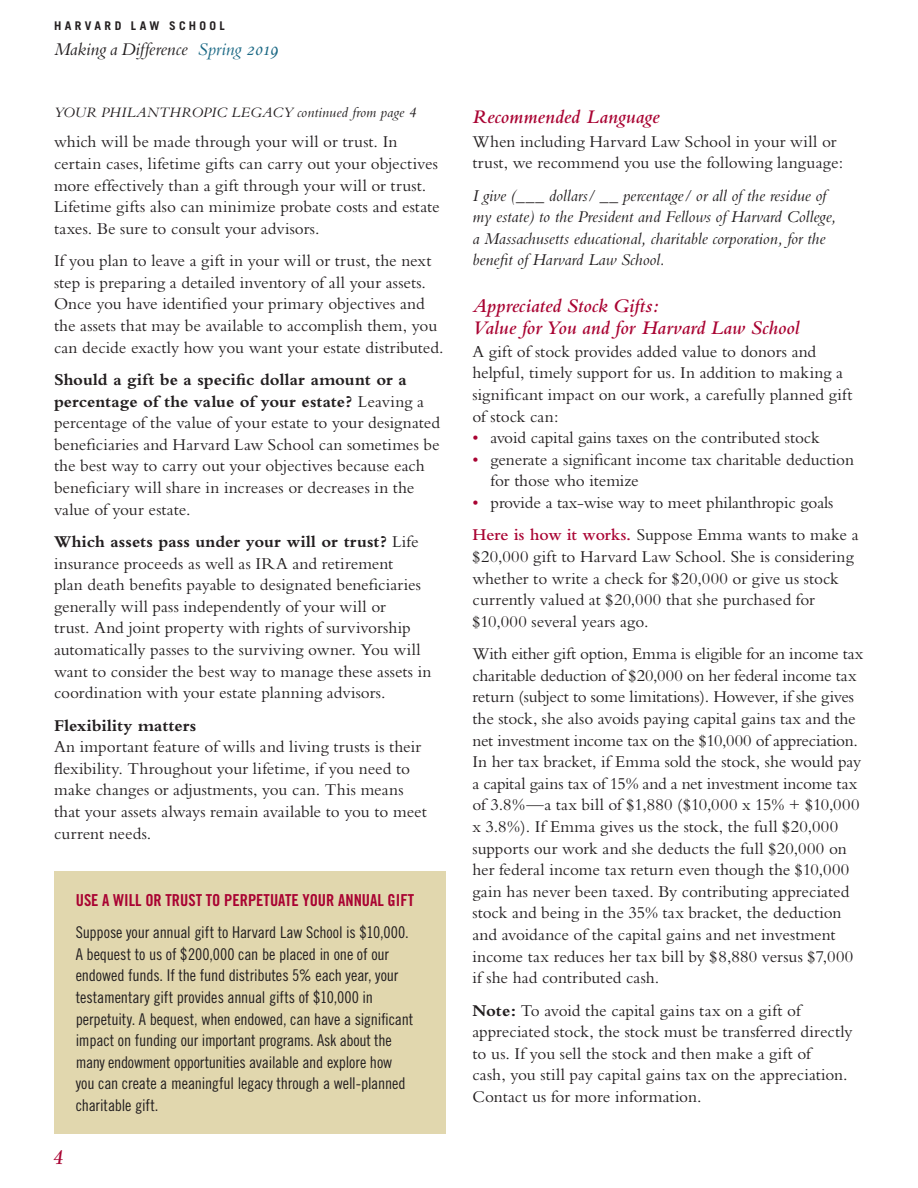
<style>
.page{position:relative;width:918px;height:1188px;background:#fff}
.page>*{position:absolute;margin:0;border:0;box-sizing:border-box;transform-origin:0 0}
.t1{font:italic 30px "Weiss";color:#a90332}
.t2{font:italic 600 20.1px/21.6px "Bembo";letter-spacing:.005em;color:#a90332}
.t3{font:italic 18.75px "Bembo";color:#231f20}
.t4{font:17.25px/21.6px "Bembo";color:#231f20}
.t5{font:italic 17.25px/21.6px "Bembo";color:#231f20}
.t6{font:700 17.25px "Bembo";letter-spacing:.005em;color:#231f20}
.t7{font:16.5px "Trade Gothic Bold Cond Twenty";color:#a90332}
.t8{font:16.2px/21.6px "Trade Gothic Cond Eighteen";letter-spacing:-.01em;color:#231f20}
.t9{font:italic 15px "Bembo";letter-spacing:.01em;color:#231f20}
.t10{font:700 12px "Trade Gothic";letter-spacing:.275em;color:#231f20}
.s1{color:#1a6884}
.s2{font-family:"Bembo Italic Os F";font-style:normal;font-size:19.5px;color:#1a6884}
.s3{font-weight:700}
.s4{color:#a90332}
.s5{font-weight:600;color:#a90332}
</style>
<div class="page">
<div style="left:54px;top:871px;width:392px;height:263px;background:#e1d7ae"></div>
<p class="t10" style="left:54px;top:19px;width:172px">HARVARD LAW SCHOOL</p>
<p class="t3" style="left:54px;top:38px;width:225px">Making a Difference <span class="s1">Spring</span> <span class="s2">2019</span></p>
<p class="t9" style="left:54px;top:103px;width:364px">YOUR PHILANTHROPIC LEGACY continued from page 4</p>
<p class="t4" style="left:54px;top:131px;width:387px">which will be made through your will or trust. In certain cases, lifetime gifts can carry out your objectives more effectively than a gift through your will or trust.<br>Lifetime gifts also can minimize probate costs and estate taxes. Be sure to consult your advisors.</p>
<p class="t4" style="left:54px;top:250px;width:391px">If you plan to leave a gift in your will or trust, the next step is preparing a detailed inventory of all your assets.<br>Once you have identified your primary objectives and the assets that may be available to accomplish them, you can decide exactly how you want your estate distributed.</p>
<p class="t4" style="left:54px;top:368px;width:388px"><span class="s3">Should a gift be a specific dollar amount or a percentage of the value of your estate?</span> Leaving a percentage of the value of your estate to your designated beneficiaries and Harvard Law School can sometimes be the best way to carry out your objectives because each beneficiary will share in increases or decreases in the value of your estate.</p>
<p class="t4" style="left:54px;top:530px;width:379px"><span class="s3">Which assets pass under your will or trust?</span> Life insurance proceeds as well as IRA and retirement<br>plan death benefits payable to designated beneficiaries generally will pass independently of your will or<br>trust. And joint property with rights of survivorship automatically passes to the surviving owner. You will want to consider the best way to manage these assets in coordination with your estate planning advisors.</p>
<p class="t6" style="left:54px;top:716px;width:144px">Flexibility matters</p>
<p class="t4" style="left:54px;top:736px;width:374px">An important feature of wills and living trusts is their flexibility. Throughout your lifetime, if you need to make changes or adjustments, you can. This means that your assets always remain available to you to meet current needs.</p>
<p class="t7" style="left:76px;top:890px;width:340px">USE A WILL OR TRUST TO PERPETUATE YOUR ANNUAL GIFT</p>
<p class="t8" style="left:76px;top:921px;width:339px">Suppose your annual gift to Harvard Law School is $10,000.<br>A bequest to us of $200,000 can be placed in one of our endowed funds. If the fund distributes 5% each year, your testamentary gift provides annual gifts of $10,000 in perpetuity. A bequest, when endowed, can have a significant impact on funding our important programs. Ask about the many endowment opportunities available and explore how you can create a meaningful legacy through a well-planned charitable gift.</p>
<h1 class="t1" style="left:52px;top:1136px;width:15px">4</h1>
<p class="t2" style="left:472px;top:106px;width:188px">Recommended Language</p>
<p class="t4" style="left:472px;top:130px;width:372px">When including Harvard Law School in your will or trust, we recommend you use the following language:</p>
<p class="t5" style="left:472px;top:184px;width:365px">I give (___ dollars/ __ percentage/ or all of the residue of my estate) to the President and Fellows of Harvard College, a Massachusetts educational, charitable corporation, for the benefit of Harvard Law School.</p>
<p class="t2" style="left:472px;top:295px;width:329px">Appreciated Stock Gifts:<br>Value for You and for Harvard Law School</p>
<p class="t4" style="left:472px;top:340px;width:381px">A gift of stock provides added value to donors and helpful, timely support for us. In addition to making a significant impact on our work, a carefully planned gift of stock can:</p>
<p class="t4" style="left:472px;top:427px;width:349px"><span class="s4">•</span> avoid capital gains taxes on the contributed stock</p>
<p class="t4" style="left:490px;top:448px;width:365px;text-indent:-18px"><span class="s4">•</span> generate a significant income tax charitable deduction for those who itemize</p>
<p class="t4" style="left:472px;top:486px;width:388px;line-height:32.4px"><span class="s4">•</span> provide a tax-wise way to meet philanthropic goals<br><span class="s5">Here is how it works.</span> Suppose Emma wants to make a</p>
<p class="t4" style="left:472px;top:546px;width:383px">$20,000 gift to Harvard Law School. She is considering whether to write a check for $20,000 or give us stock currently valued at $20,000 that she purchased for $10,000 several years ago.</p>
<p class="t4" style="left:472px;top:643px;width:392px">With either gift option, Emma is eligible for an income tax charitable deduction of $20,000 on her federal income tax return (subject to some limitations). However, if she gives the stock, she also avoids paying capital gains tax and the net investment income tax on the $10,000 of appreciation.<br>In her tax bracket, if Emma sold the stock, she would pay a capital gains tax of 15% and a net investment income tax of 3.8%—a tax bill of $1,880 ($10,000 x 15% + $10,000 x 3.8%). If Emma gives us the stock, the full $20,000 supports our work and she deducts the full $20,000 on her federal income tax return even though the $10,000 gain has never been taxed. By contributing appreciated stock and being in the 35% tax bracket, the deduction and avoidance of the capital gains and net investment income tax reduces her tax bill by $8,880 versus $7,000 if she had contributed cash.</p>
<p class="t4" style="left:472px;top:999px;width:382px"><span class="s3">Note:</span> To avoid the capital gains tax on a gift of appreciated stock, the stock must be transferred directly to us. If you sell the stock and then make a gift of<br>cash, you still pay capital gains tax on the appreciation.<br>Contact us for more information.</p>
</div>
